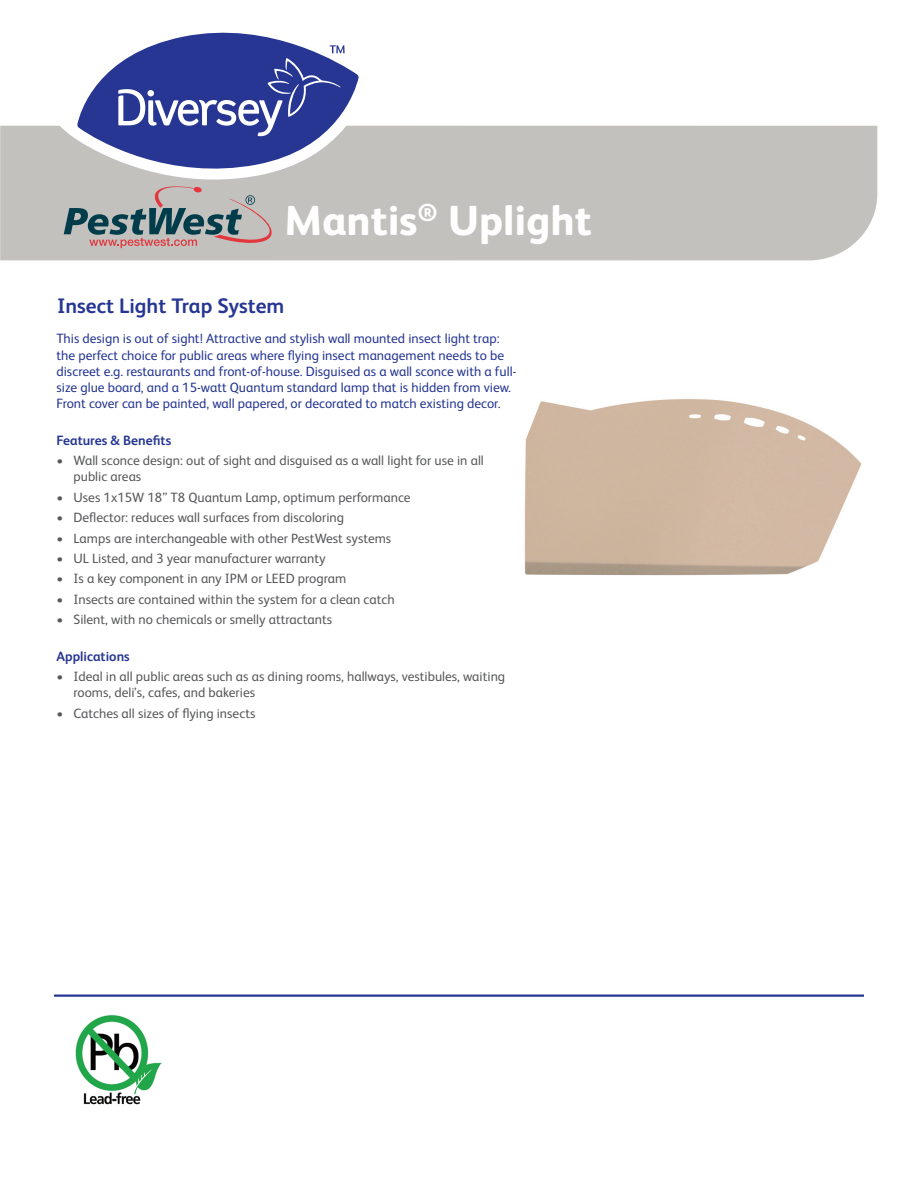
<style>
.page{position:relative;width:918px;height:1188px;background:#fff}
.page>*{position:absolute;margin:0;border:0;box-sizing:border-box;transform-origin:0 0}
.t1{font:800 42px "FS Albert Pro";color:#fff}
.t2{font:700 21px "FS Albert Pro";color:#263692}
.t3{font:13.5px/16.2px "FS Albert Pro";color:#57585a}
.t4{font:13.5px/16.2px "FS Albert Pro";color:#263692}
.t5{font:700 13.5px "FS Albert Pro";color:#263692}
</style>
<div class="page">
<div style="left:0;top:126px;width:877px;height:134px;background:#c3c1be"></div>
<hr style="left:54px;top:995px;width:810px;height:2px;background:#263692">
<img style="left:524px;top:399px;width:338px;height:177px">
<svg style="left:64px;top:185px;width:210px;height:63px;background:#a1a1a2"></svg>
<img style="left:75px;top:1015px;width:87px;height:90px">
<svg style="left:57px;top:125px;width:317px;height:55px;background:#c7c6c3"></svg>
<svg style="left:77px;top:32px;width:282px;height:149px"></svg>
<svg style="left:118px;top:45px;width:227px;height:91px;background:#4b59a4"></svg>
<h1 class="t1" style="left:285px;top:187px;width:309px">Mantis<sup>®</sup> Uplight</h1>
<h2 class="t2" style="left:57px;top:291px;width:229px">Insect Light Trap System</h2>
<p class="t4" style="left:57px;top:330px;width:461px">This design is out of sight! Attractive and stylish wall mounted insect light trap: the perfect choice for public areas where flying insect management needs to be discreet e.g. restaurants and front-of-house. Disguised as a wall sconce with a full&shy;size glue board, and a 15-watt Quantum standard lamp that is hidden from view.<br>Front cover can be painted, wall papered, or decorated to match existing decor.</p>
<p class="t5" style="left:57px;top:430px;width:116px">Features &amp; Benefits</p>
<p class="t3" style="left:74px;top:451px;width:412px;text-indent:-17px">• Wall sconce design: out of sight and disguised as a wall light for use in all public areas</p>
<p class="t3" style="left:57px;top:488px;width:356px">• Uses 1x15W 18” T8 Quantum Lamp, optimum performance</p>
<p class="t3" style="left:57px;top:508px;width:289px">• Deflector: reduces wall surfaces from discoloring</p>
<p class="t3" style="left:57px;top:529px;width:336px">• Lamps are interchangeable with other PestWest systems</p>
<p class="t3" style="left:57px;top:549px;width:271px">• UL Listed, and 3 year manufacturer warranty</p>
<p class="t3" style="left:57px;top:570px;width:291px">• Is a key component in any IPM or LEED program</p>
<p class="t3" style="left:57px;top:590px;width:340px">• Insects are contained within the system for a clean catch</p>
<p class="t3" style="left:57px;top:611px;width:277px">• Silent, with no chemicals or smelly attractants</p>
<p class="t5" style="left:57px;top:647px;width:75px">Applications</p>
<p class="t3" style="left:74px;top:668px;width:433px;text-indent:-17px">• Ideal in all public areas such as as dining rooms, hallways, vestibules, waiting rooms, deli’s, cafes, and bakeries</p>
<p class="t3" style="left:57px;top:704px;width:200px">• Catches all sizes of flying insects</p>
</div>
